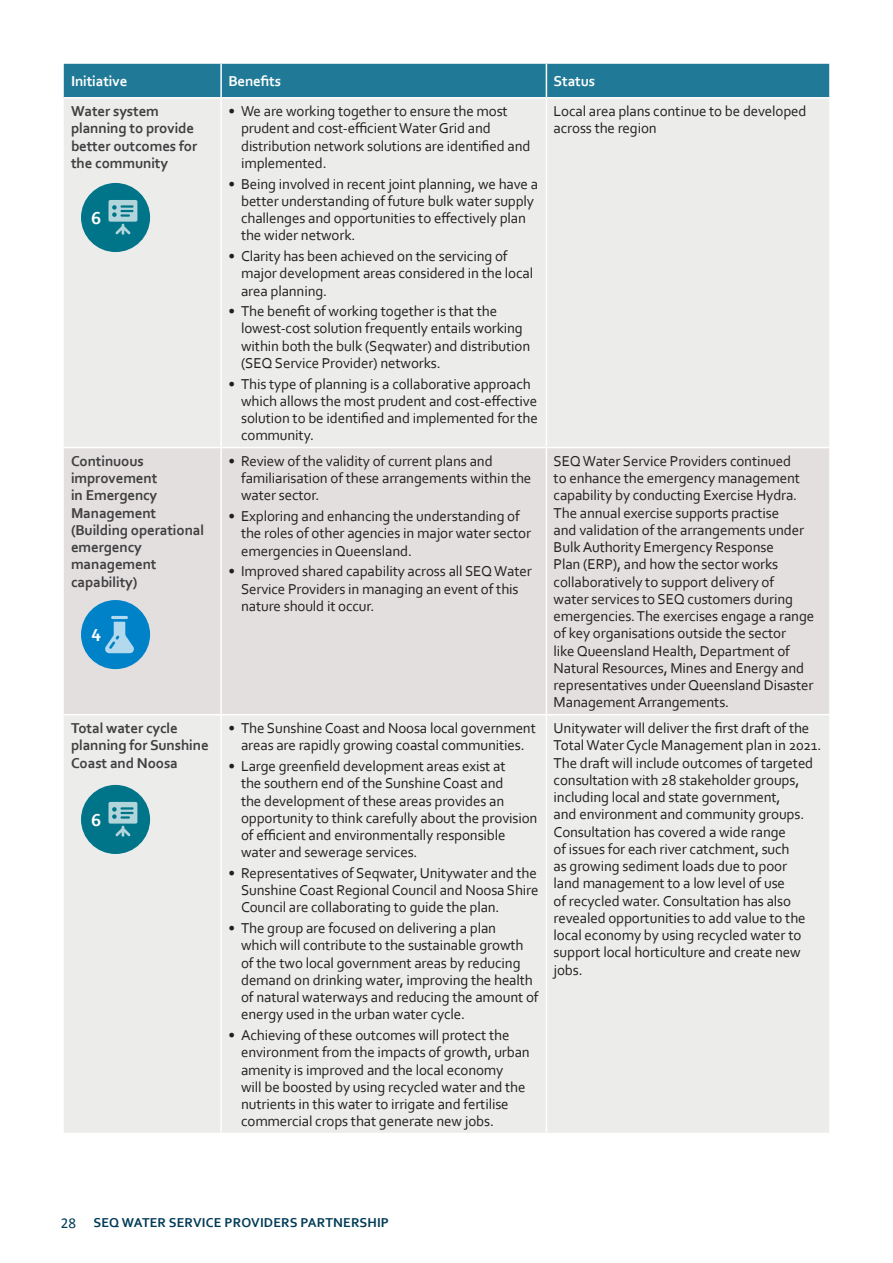
<style>
.page{position:relative;width:893px;height:1263px;background:#fff}
.page>*{position:absolute;margin:0;border:0;box-sizing:border-box;transform-origin:0 0}
.t1{font:700 18.15px "Corbel";color:#fff}
.Table_body{font:15px/17.2px "Corbel";letter-spacing:-.01em;color:#231f20}
.Table_body-2{font:700 15px/17.2px "Corbel";letter-spacing:-.01em;color:#403f41}
.Table_body-3{font:700 15px "Corbel";letter-spacing:-.01em;color:#fff}
.t2{font:700 13.5px "Corbel";letter-spacing:.01em;color:#003b57}
.s1{font-family:"Calibri";font-weight:400;font-size:15px}
</style>
<div class="page">
<div style="left:64px;top:64px;width:765px;height:33px;background:#207a97"></div>
<div style="left:64px;top:99px;width:765px;height:1034px;background:#ececea"></div>
<div style="left:64px;top:448px;width:765px;height:266px;background:#e2dfde"></div>
<hr style="left:220px;top:99px;width:2px;height:348px;background:#fff">
<hr style="left:546px;top:99px;width:1px;height:348px;background:#fff">
<hr style="left:64px;top:447px;width:157px;height:1px;background:#fff">
<hr style="left:221px;top:447px;width:325px;height:1px;background:#fff">
<hr style="left:220px;top:448px;width:2px;height:266px;background:#fff">
<hr style="left:546px;top:447px;width:283px;height:1px;background:#fff">
<hr style="left:546px;top:448px;width:1px;height:266px;background:#fff">
<hr style="left:220px;top:64px;width:2px;height:33px;background:#fff">
<hr style="left:546px;top:64px;width:1px;height:33px;background:#fff">
<hr style="left:64px;top:714px;width:157px;height:1px;background:#fff">
<hr style="left:221px;top:714px;width:325px;height:1px;background:#fff">
<hr style="left:220px;top:715px;width:2px;height:418px;background:#fff">
<hr style="left:546px;top:714px;width:283px;height:1px;background:#fff">
<hr style="left:546px;top:715px;width:1px;height:418px;background:#fff">
<div style="left:81px;top:183px;width:69px;height:69px;background:#007589;border-radius:50%"></div>
<svg style="left:109px;top:200px;width:28px;height:35px"></svg>
<div style="left:81px;top:600px;width:69px;height:69px;background:#0082c9;border-radius:50%"></div>
<hr style="left:111px;top:616px;width:17px;height:3px;background:#fff;border-radius:2px">
<svg style="left:105px;top:622px;width:29px;height:31px"></svg>
<div style="left:81px;top:785px;width:69px;height:69px;background:#007589;border-radius:50%"></div>
<svg style="left:109px;top:802px;width:28px;height:35px"></svg>
<p class="Table_body-3" style="left:71px;top:72px;width:58px">Initiative</p>
<p class="Table_body-3" style="left:228px;top:72px;width:54px">Benefits</p>
<p class="Table_body-3" style="left:554px;top:72px;width:43px">Status</p>
<p class="Table_body-2" style="left:71px;top:102px;width:128px">Water system planning to provide better outcomes for the community</p>
<p class="Table_body" style="left:241px;top:102px;width:291px;text-indent:-13px">• We are working together to ensure the most prudent and cost-efficient Water Grid and distribution network solutions are identified and implemented.</p>
<p class="Table_body" style="left:241px;top:175px;width:298px;text-indent:-13px">• Being involved in recent joint planning, we have a better understanding of future bulk water supply challenges and opportunities to effectively plan the wider network.</p>
<p class="Table_body" style="left:241px;top:247px;width:294px;text-indent:-13px">• Clarity has been achieved on the servicing of major development areas considered in the local area planning.</p>
<p class="Table_body" style="left:241px;top:302px;width:291px;text-indent:-13px">• The benefit of working together is that the lowest-cost solution frequently entails working within both the bulk (Seqwater) and distribution (SEQ Service Provider) networks.</p>
<p class="Table_body" style="left:241px;top:375px;width:298px;text-indent:-13px">• This type of planning is a collaborative approach which allows the most prudent and cost-effective solution to be identified and implemented for the community.</p>
<p class="Table_body" style="left:554px;top:102px;width:254px">Local area plans continue to be developed across the region</p>
<p class="t1" style="left:91px;top:207px;width:11px">6</p>
<p class="Table_body-2" style="left:71px;top:452px;width:135px">Continuous improvement<br>in Emergency<br>Management (Building operational emergency management capability)</p>
<p class="Table_body" style="left:241px;top:452px;width:292px;text-indent:-13px">• Review of the validity of current plans and familiarisation of these arrangements within the water sector.</p>
<p class="Table_body" style="left:241px;top:507px;width:292px;text-indent:-13px">• Exploring and enhancing the understanding of the roles of other agencies in major water sector emergencies in Queensland.</p>
<p class="Table_body" style="left:241px;top:562px;width:292px;text-indent:-13px">• Improved shared capability across all SEQ Water<br>Service Providers in managing an event of this nature should it occur.</p>
<p class="t1" style="left:91px;top:624px;width:11px">4</p>
<p class="Table_body-2" style="left:71px;top:719px;width:139px">Total water cycle planning for Sunshine<br>Coast and Noosa</p>
<p class="Table_body" style="left:228px;top:719px;width:309px;text-align:center">• The Sunshine Coast and Noosa local government areas are rapidly growing coastal communities.</p>
<p class="Table_body" style="left:241px;top:757px;width:298px;text-indent:-13px">• Large greenfield development areas exist at<br>the southern end of the Sunshine Coast and<br>the development of these areas provides an opportunity to think carefully about the provision of efficient and environmentally responsible water and sewerage services.</p>
<p class="Table_body" style="left:241px;top:864px;width:299px;text-align:justify;text-indent:-13px">• Representatives of Seqwater, Unitywater and the Sunshine Coast Regional Council and Noosa Shire Council are collaborating to guide the plan.</p>
<p class="Table_body" style="left:241px;top:919px;width:299px;text-indent:-13px">• The group are focused on delivering a plan<br>which will contribute to the sustainable growth of the two local government areas by reducing demand on drinking water, improving the health of natural waterways and reducing the amount of energy used in the urban water cycle.</p>
<p class="Table_body" style="left:241px;top:1026px;width:290px;text-indent:-13px">• Achieving of these outcomes will protect the environment from the impacts of growth, urban amenity is improved and the local economy<br>will be boosted by using recycled water and the nutrients in this water to irrigate and fertilise commercial crops that generate new jobs.</p>
<p class="t1" style="left:91px;top:809px;width:11px">6</p>
<p class="Table_body" style="left:554px;top:452px;width:262px">SEQ Water Service Providers continued<br>to enhance the emergency management capability by conducting Exercise Hydra.<br>The annual exercise supports practise<br>and validation of the arrangements under Bulk Authority Emergency Response<br>Plan (ERP), and how the sector works collaboratively to support delivery of<br>water services to SEQ customers during emergencies. The exercises engage a range of key organisations outside the sector<br>like Queensland Health, Department of Natural Resources, Mines and Energy and representatives under Queensland Disaster Management Arrangements.</p>
<p class="Table_body" style="left:554px;top:719px;width:269px">Unitywater will deliver the first draft of the Total Water Cycle Management plan in 2021.<br>The draft will include outcomes of targeted consultation with 28 stakeholder groups, including local and state government,<br>and environment and community groups.<br>Consultation has covered a wide range<br>of issues for each river catchment, such<br>as growing sediment loads due to poor<br>land management to a low level of use<br>of recycled water. Consultation has also revealed opportunities to add value to the local economy by using recycled water to support local horticulture and create new jobs.</p>
<p class="t2" style="left:61px;top:1214px;width:330px"><span class="s1">28</span> SEQ WATER SERVICE PROVIDERS PARTNERSHIP</p>
</div>
